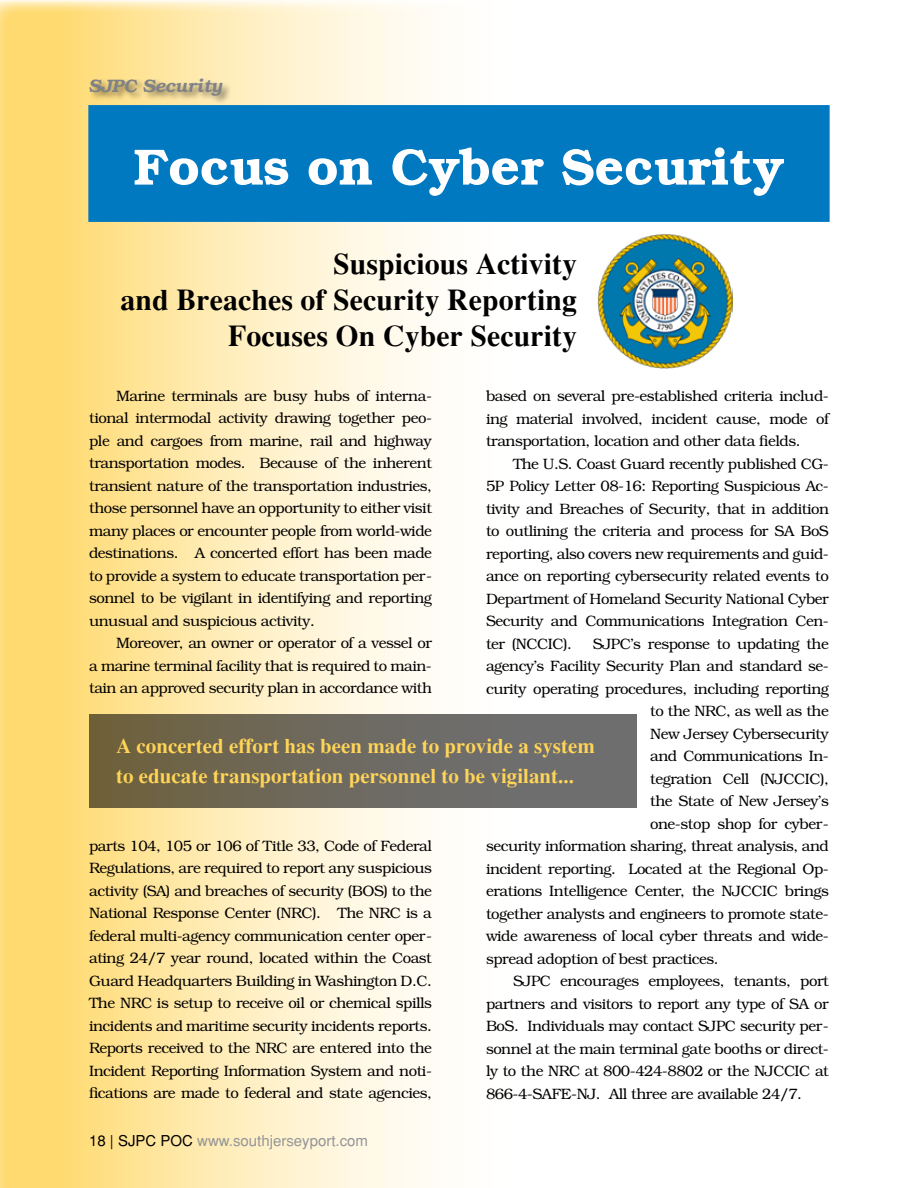
<style>
.page{position:relative;width:918px;height:1188px;background:#fff}
.page>*{position:absolute;margin:0;border:0;box-sizing:border-box;transform-origin:0 0}
.t1{font:600 51px "Bookman";color:#fff}
.t2{font:700 30px/36px "Times";color:#000;text-align:right}
.t3{font:700 21px/30px "Times";color:#ffd457}
.t4{font:italic 600 18px "Bookman";color:#808285}
.t5{font:300 15px/22.5px "Bookman";letter-spacing:-.03em;color:#000;text-align:justify}
.t6{font:15px "Helvetica";color:#939598}
.s1{color:#000}
</style>
<div class="page">
<div style="left:0;top:0;width:526px;height:1188px;background:linear-gradient(to right,#ffd96c,#fff)"></div>
<div style="left:88px;top:77px;width:144px;height:28px;background:#000;opacity:.45"></div>
<div style="left:88px;top:105px;width:742px;height:117px;background:#0079c1;border:2px solid #0079c1"></div>
<div style="left:89px;top:714px;width:548px;height:94px;background:linear-gradient(to right,#6e6241,#6e7179)"></div>
<img style="left:597px;top:234px;width:135px;height:135px">
<p class="t4" style="left:88px;top:75px;width:135px">SJPC Security</p>
<h1 class="t1" style="left:134px;top:137px;width:652px">Focus on Cyber Security</h1>
<h2 class="t2" style="left:121px;top:246px;width:458px">Suspicious Activity<br>and Breaches of Security Reporting<br>Focuses On Cyber Security</h2>
<p class="t5" style="left:486px;top:385px;width:344px">based on several pre-established criteria includ&shy;ing material involved, incident cause, mode of transportation, location and other data fields.</p>
<p class="t5" style="left:486px;top:452px;width:344px;text-indent:27px">The U.S. Coast Guard recently published CG-5P Policy Letter 08-16: Reporting Suspicious Ac&shy;tivity and Breaches of Security, that in addition to outlining the criteria and process for SA BoS reporting, also covers new requirements and guid&shy;ance on reporting cybersecurity related events to Department of Homeland Security National Cyber Security and Communications Integration Cen&shy;ter (NCCIC).</p>
<p class="t5" style="left:89px;top:385px;width:344px;text-indent:27px">Marine terminals are busy hubs of interna&shy;tional intermodal activity drawing together peo&shy;ple and cargoes from marine, rail and highway transportation modes. Because of the inherent transient nature of the transportation industries, those personnel have an opportunity to either visit many places or encounter people from world-wide destinations. A concerted effort has been made to provide a system to educate transportation per&shy;sonnel to be vigilant in identifying and reporting unusual and suspicious activity.</p>
<p class="t5" style="left:89px;top:632px;width:344px;text-indent:27px">Moreover, an owner or operator of a vessel or a marine terminal facility that is required to main&shy;tain an approved security plan in accordance with</p>
<p class="t5" style="left:593px;top:632px;width:237px">SJPC’s response to updating the</p>
<p class="t5" style="left:486px;top:655px;width:344px">agency’s Facility Security Plan and standard se-</p>
<p class="t5" style="left:486px;top:677px;width:344px">curity operating procedures, including reporting</p>
<p class="t5" style="left:650px;top:700px;width:180px">to the NRC, as well as the</p>
<p class="t5" style="left:650px;top:722px;width:180px">New Jersey Cybersecurity</p>
<p class="t5" style="left:650px;top:745px;width:180px">and Communications In-</p>
<p class="t5" style="left:650px;top:767px;width:180px">tegration Cell (NJCCIC),</p>
<p class="t5" style="left:650px;top:790px;width:180px">the State of New Jersey’s</p>
<p class="t5" style="left:650px;top:812px;width:180px">one-stop shop for cyber-</p>
<p class="t5" style="left:486px;top:835px;width:344px">security information sharing, threat analysis, and</p>
<p class="t5" style="left:486px;top:857px;width:344px">incident reporting. Located at the Regional Op-</p>
<p class="t5" style="left:486px;top:880px;width:344px">erations Intelligence Center, the NJCCIC brings</p>
<p class="t5" style="left:486px;top:902px;width:344px">together analysts and engineers to promote state-</p>
<p class="t5" style="left:486px;top:925px;width:344px">wide awareness of local cyber threats and wide-</p>
<p class="t5" style="left:486px;top:947px;width:234px">spread adoption of best practices.</p>
<p class="t5" style="left:513px;top:970px;width:317px">SJPC encourages employees, tenants, port</p>
<p class="t5" style="left:486px;top:992px;width:344px">partners and visitors to report any type of SA or</p>
<p class="t5" style="left:486px;top:1015px;width:344px">BoS. Individuals may contact SJPC security per-</p>
<p class="t5" style="left:486px;top:1037px;width:344px">sonnel at the main terminal gate booths or direct-</p>
<p class="t5" style="left:486px;top:1060px;width:344px">ly to the NRC at 800-424-8802 or the NJCCIC at</p>
<p class="t5" style="left:486px;top:1082px;width:318px">866-4-SAFE-NJ. All three are available 24/7.</p>
<h3 class="t3" style="left:116px;top:731px;width:480px">A concerted effort has been made to provide a system to educate transportation personnel to be vigilant...</h3>
<p class="t5" style="left:89px;top:835px;width:344px">parts 104, 105 or 106 of Title 33, Code of Federal Regulations, are required to report any suspicious activity (SA) and breaches of security (BOS) to the National Response Center (NRC). The NRC is a federal multi-agency communication center oper&shy;ating 24/7 year round, located within the Coast Guard Headquarters Building in Washington D.C.<br>The NRC is setup to receive oil or chemical spills incidents and maritime security incidents reports.<br>Reports received to the NRC are entered into the Incident Reporting Information System and noti&shy;fications are made to federal and state agencies,</p>
<p class="t6" style="left:89px;top:1132px;width:280px"><span class="s1">18 | SJPC POC</span> www.southjerseyport.com</p>
</div>
